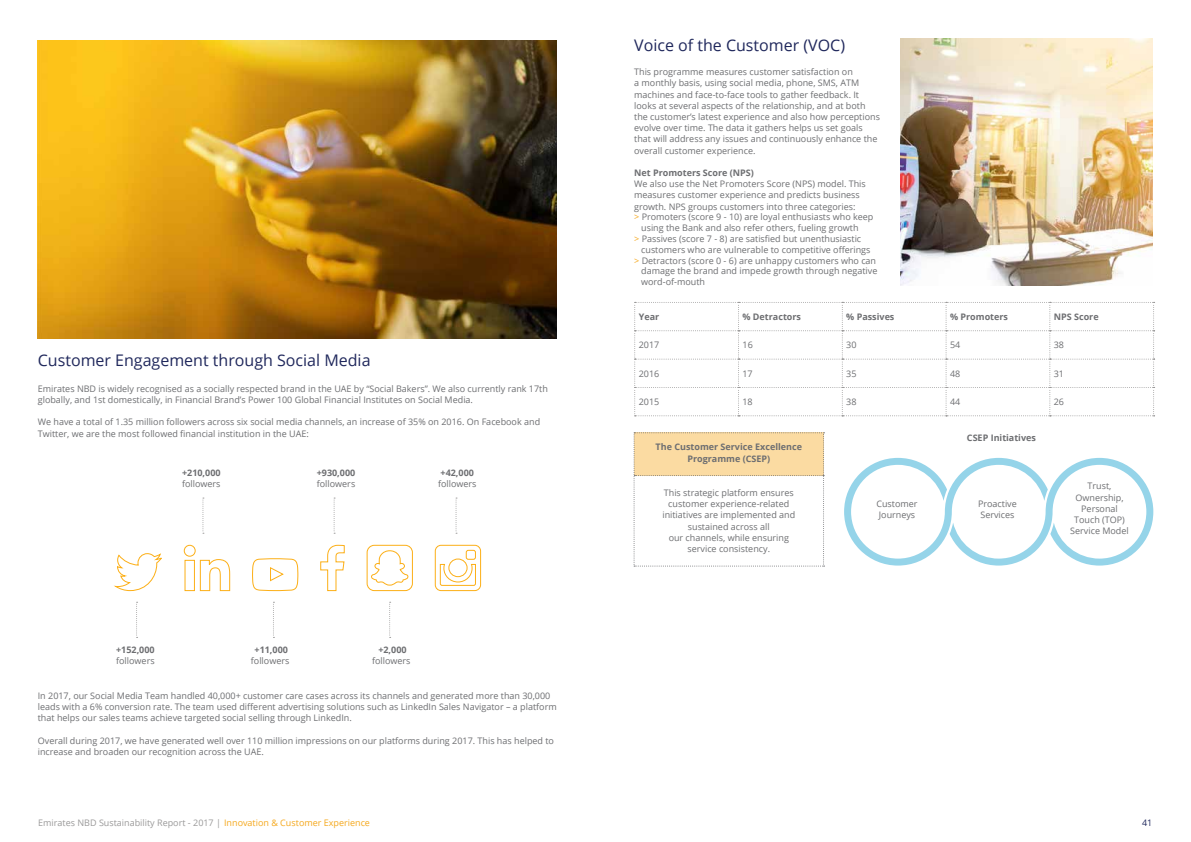
<style>
.page{position:relative;width:1191px;height:842px;background:#fff}
.page>*{position:absolute;margin:0;border:0;box-sizing:border-box;transform-origin:0 0}
.t1{font:16px "Open Sans";color:#20285c}
.t2{font:9px/11.2px "Open Sans";color:#6d6e71}
.t3{font:700 9px/11.2px "Open Sans";color:#6d6e71;text-align:center}
.t4{font:9px "Open Sans";color:#9a9999}
.t5{font:9px "Open Sans";color:#20285c}
.s1{color:#f5a81c}
</style>
<div class="page">
<img style="left:38px;top:40px;width:519px;height:299px">
<svg style="left:183px;top:544px;width:48px;height:48px"></svg>
<svg style="left:320px;top:544px;width:25px;height:48px"></svg>
<svg style="left:434px;top:544px;width:47px;height:48px"></svg>
<svg style="left:114px;top:553px;width:48px;height:39px"></svg>
<svg style="left:252px;top:558px;width:47px;height:34px"></svg>
<div style="left:366px;top:545px;width:47px;height:46px;border:1px solid #fcaf17;border-radius:7px"></div>
<svg style="left:371px;top:550px;width:38px;height:36px"></svg>
<svg style="left:136px;top:602px;width:2px;height:36px"></svg>
<svg style="left:202px;top:498px;width:2px;height:36px"></svg>
<svg style="left:273px;top:602px;width:1px;height:36px"></svg>
<svg style="left:333px;top:498px;width:2px;height:36px"></svg>
<svg style="left:389px;top:602px;width:2px;height:36px"></svg>
<svg style="left:455px;top:498px;width:2px;height:36px"></svg>
<img style="left:900px;top:39px;width:252px;height:246px">
<svg style="left:634px;top:302px;width:520px;height:114px"></svg>
<svg style="left:844px;top:458px;width:309px;height:108px"></svg>
<svg style="left:633px;top:432px;width:191px;height:135px"></svg>
<h1 class="t1" style="left:634px;top:34px;width:212px">Voice of the Customer (VOC)</h1>
<h1 class="t1" style="left:38px;top:349px;width:334px">Customer Engagement through Social Media</h1>
<p class="t2" style="left:38px;top:383px;width:512px">Emirates NBD is widely recognised as a socially respected brand in the UAE by “Social Bakers”. We also currently rank 17th globally, and 1st domestically, in Financial Brand’s Power 100 Global Financial Institutes on Social Media.</p>
<p class="t2" style="left:38px;top:416px;width:504px">We have a total of 1.35 million followers across six social media channels, an increase of 35% on 2016. On Facebook and<br>Twitter, we are the most followed financial institution in the UAE:</p>
<p class="t3" style="left:182px;top:467px;width:40px">+210,000</p>
<p class="t2" style="left:182px;top:478px;width:40px">followers</p>
<p class="t3" style="left:317px;top:467px;width:40px">+930,000</p>
<p class="t2" style="left:317px;top:478px;width:40px">followers</p>
<p class="t3" style="left:440px;top:467px;width:35px">+42,000</p>
<p class="t2" style="left:438px;top:478px;width:40px">followers</p>
<p class="t3" style="left:116px;top:644px;width:40px">+152,000</p>
<p class="t2" style="left:116px;top:655px;width:40px">followers</p>
<p class="t3" style="left:254px;top:644px;width:35px">+11,000</p>
<p class="t2" style="left:251px;top:655px;width:40px">followers</p>
<p class="t3" style="left:378px;top:644px;width:30px">+2,000</p>
<p class="t2" style="left:372px;top:655px;width:40px">followers</p>
<p class="t2" style="left:38px;top:690px;width:520px">In 2017, our Social Media Team handled 40,000+ customer care cases across its channels and generated more than 30,000 leads with a 6% conversion rate. The team used different advertising solutions such as LinkedIn Sales Navigator – a platform that helps our sales teams achieve targeted social selling through LinkedIn.</p>
<p class="t2" style="left:38px;top:734px;width:518px">Overall during 2017, we have generated well over 110 million impressions on our platforms during 2017. This has helped to increase and broaden our recognition across the UAE.</p>
<p class="t2" style="left:634px;top:66px;width:247px">This programme measures customer satisfaction on<br>a monthly basis, using social media, phone, SMS, ATM machines and face-to-face tools to gather feedback. It looks at several aspects of the relationship, and at both the customer’s latest experience and also how perceptions evolve over time. The data it gathers helps us set goals that will address any issues and continuously enhance the overall customer experience.</p>
<p class="t3" style="left:634px;top:167px;width:121px">Net Promoters Score (NPS)</p>
<p class="t2" style="left:634px;top:178px;width:233px">We also use the Net Promoters Score (NPS) model. This</p>
<p class="t2" style="left:634px;top:189px;width:227px">measures customer experience and predicts business</p>
<p class="t2" style="left:634px;top:200px;width:223px">growth. NPS groups customers into three categories:</p>
<p class="t2" style="left:634px;top:211px;width:241px"><span class="s1">&gt;</span> Promoters (score 9 - 10) are loyal enthusiasts who keep</p>
<p class="t2" style="left:641px;top:222px;width:219px">using the Bank and also refer others, fueling growth</p>
<p class="t2" style="left:634px;top:233px;width:228px"><span class="s1">&gt;</span> Passives (score 7 - 8) are satisfied but unenthusiastic</p>
<p class="t2" style="left:641px;top:244px;width:231px">customers who are vulnerable to competitive offerings</p>
<p class="t2" style="left:634px;top:254px;width:243px"><span class="s1">&gt;</span> Detractors (score 0 - 6) are unhappy customers who can</p>
<p class="t2" style="left:641px;top:265px;width:238px">damage the brand and impede growth through negative</p>
<p class="t2" style="left:641px;top:276px;width:65px">word-of-mouth</p>
<p class="t3" style="left:639px;top:311px;width:22px">Year</p>
<p class="t3" style="left:742px;top:311px;width:60px">% Detractors</p>
<p class="t3" style="left:846px;top:311px;width:50px">% Passives</p>
<p class="t3" style="left:950px;top:311px;width:59px">% Promoters</p>
<p class="t3" style="left:1053px;top:311px;width:46px">NPS Score</p>
<p class="t2" style="left:639px;top:339px;width:22px">2017</p>
<p class="t2" style="left:742px;top:339px;width:12px">16</p>
<p class="t2" style="left:846px;top:339px;width:12px">30</p>
<p class="t2" style="left:950px;top:339px;width:12px">54</p>
<p class="t2" style="left:1053px;top:339px;width:12px">38</p>
<p class="t2" style="left:638px;top:368px;width:22px">2016</p>
<p class="t2" style="left:742px;top:368px;width:12px">17</p>
<p class="t2" style="left:846px;top:368px;width:12px">35</p>
<p class="t2" style="left:950px;top:368px;width:12px">48</p>
<p class="t2" style="left:1053px;top:368px;width:12px">31</p>
<p class="t2" style="left:638px;top:396px;width:22px">2015</p>
<p class="t2" style="left:742px;top:396px;width:12px">18</p>
<p class="t2" style="left:846px;top:396px;width:12px">38</p>
<p class="t2" style="left:950px;top:396px;width:12px">44</p>
<p class="t2" style="left:1053px;top:396px;width:12px">26</p>
<p class="t3" style="left:967px;top:432px;width:71px">CSEP Initiatives</p>
<p class="t3" style="left:655px;top:441px;width:148px">The Customer Service Excellence<br>Programme (CSEP)</p>
<p class="t2" style="left:662px;top:487px;width:134px;text-align:center">This strategic platform ensures customer experience-related initiatives are implemented and sustained across all<br>our channels, while ensuring service consistency.</p>
<p class="t2" style="left:1070px;top:480px;width:60px;text-align:center">Trust,<br>Ownership,<br>Personal<br>Touch (TOP)<br>Service Model</p>
<p class="t2" style="left:876px;top:498px;width:43px">Customer<br>Journeys</p>
<p class="t2" style="left:978px;top:498px;width:40px">Proactive<br>Services</p>
<p class="t4" style="left:38px;top:816px;width:333px">Emirates NBD Sustainability Report - 2017 | <span class="s1">Innovation &amp; Customer Experience</span></p>
<p class="t5" style="left:1142px;top:816px;width:12px">41</p>
</div>
